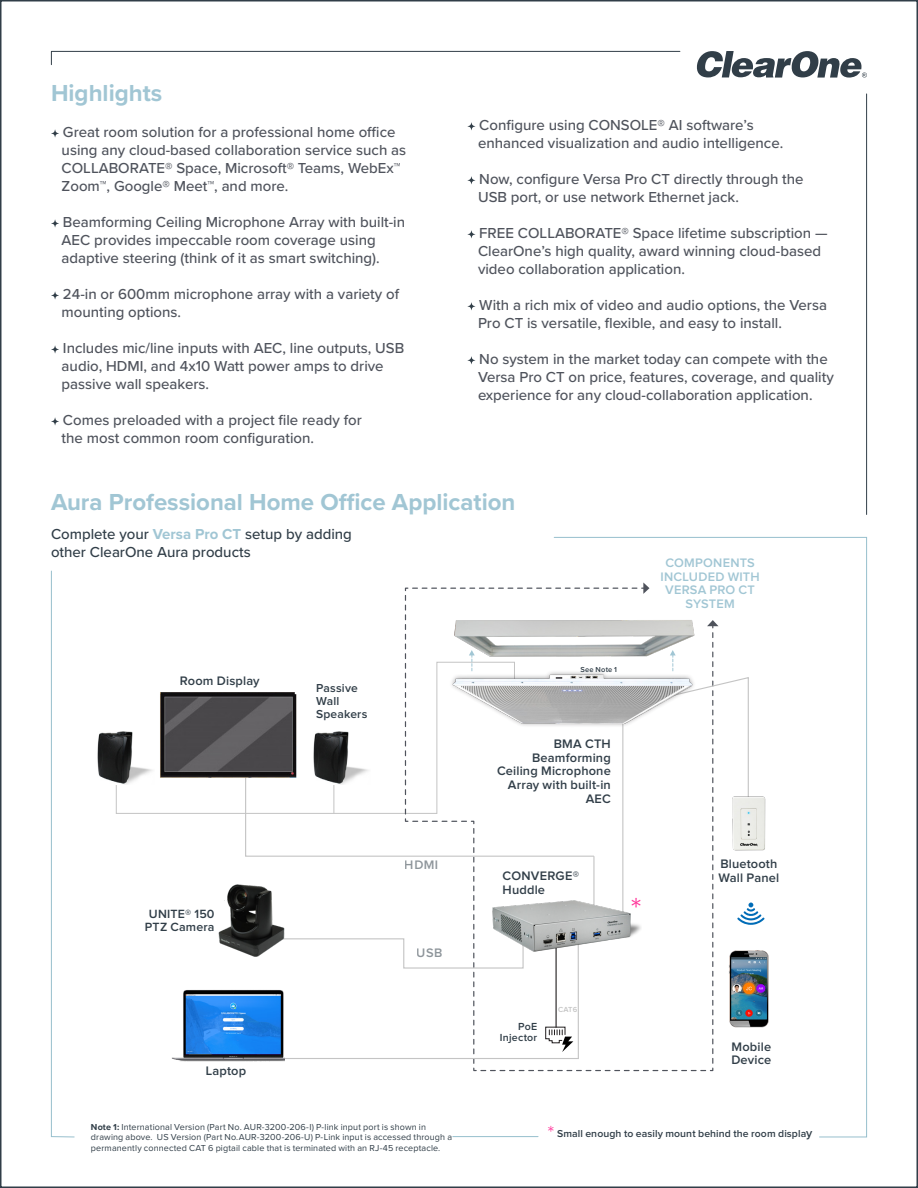
<style>
.page{position:relative;width:918px;height:1188px;background:#fff}
.page>*{position:absolute;margin:0;border:0;box-sizing:border-box;transform-origin:0 0}
.Quotation_12{font:300 34.05px "Proxima Nova";color:#f39}
.Body_Text_1{font:700 24px "Proxima Nova";color:#a1c6d4}
.Body_Text_1-2{font:500 15px/18px "Proxima Nova";color:#4f535c}
.Body_Text_1-3{font:500 15px "Proxima Nova";color:#313e48}
.Quotation_12-2{font:600 12.75px/13.6px "Proxima Nova";letter-spacing:.015em;color:#313e48}
.Quotation_12-3{font:600 12.75px "Proxima Nova";letter-spacing:.02em;color:#a1c6d4}
.Quotation_12-4{font:600 12.3px "Proxima Nova";letter-spacing:.015em;color:#313e48}
.Quotation_12-5{font:600 12px "Proxima Nova";letter-spacing:.015em;color:#313e48}
.Quotation_12-6{font:600 10.65px "Proxima Nova";letter-spacing:.02em;color:#313e48}
.Quotation_12-7{font:600 10.5px "Proxima Nova";letter-spacing:.01em;color:#313e48}
.Quotation_12-8{font:9px/10.5px "Proxima Nova";letter-spacing:.015em;color:#313e48}
.Quotation_12-9{font:600 7.65px "Proxima Nova";color:#c4c4c4}
.Quotation_12-10{font:600 7.5px "Proxima Nova";letter-spacing:.025em;color:#313e48}
.s1{font-weight:700;color:#a1c6d4}
.s2{font-weight:700}
.s3{font-weight:300;font-size:20.85px;color:#f39}
.s4{font-size:12.3px}
</style>
<div class="page">
<svg style="left:51px;top:129px;width:8px;height:8px"></svg>
<svg style="left:51px;top:219px;width:8px;height:8px"></svg>
<svg style="left:51px;top:291px;width:8px;height:8px"></svg>
<svg style="left:51px;top:345px;width:8px;height:8px"></svg>
<svg style="left:51px;top:417px;width:8px;height:8px"></svg>
<svg style="left:467px;top:122px;width:8px;height:8px"></svg>
<svg style="left:467px;top:176px;width:8px;height:8px"></svg>
<svg style="left:467px;top:230px;width:8px;height:8px"></svg>
<svg style="left:467px;top:302px;width:8px;height:8px"></svg>
<svg style="left:467px;top:356px;width:8px;height:8px"></svg>
<img style="left:171px;top:990px;width:73px;height:72px">
<img style="left:160px;top:692px;width:84px;height:86px">
<img style="left:218px;top:884px;width:26px;height:69px">
<svg style="left:51px;top:570px;width:24px;height:568px"></svg>
<svg style="left:553px;top:537px;width:314px;height:601px"></svg>
<svg style="left:696px;top:51px;width:171px;height:27px"></svg>
<svg style="left:51px;top:51px;width:630px;height:14px"></svg>
<hr style="left:866px;top:94px;width:1px;height:420px;background:#313e48">
<img style="left:765px;top:794px;width:1px;height:58px">
<svg style="left:244px;top:582px;width:521px;height:489px"></svg>
<img style="left:311px;top:731px;width:59px;height:53px">
<img style="left:97px;top:731px;width:56px;height:53px">
<hr style="left:453px;top:1136px;width:85px;height:1px;background:#97bfcd">
<p class="Body_Text_1" style="left:51px;top:76px;width:113px">Highlights</p>
<p class="Body_Text_1-2" style="left:62px;top:123px;width:346px">Great room solution for a professional home office using any cloud-based collaboration service such as COLLABORATE® Space, Microsoft® Teams, WebEx™ Zoom™, Google® Meet™, and more.</p>
<p class="Body_Text_1-2" style="left:62px;top:213px;width:345px">Beamforming Ceiling Microphone Array with built-in<br>AEC provides impeccable room coverage using adaptive steering (think of it as smart switching).</p>
<p class="Body_Text_1-2" style="left:62px;top:285px;width:339px">24-in or 600mm microphone array with a variety of mounting options.</p>
<p class="Body_Text_1-2" style="left:62px;top:339px;width:344px">Includes mic/line inputs with AEC, line outputs, USB audio, HDMI, and 4x10 Watt power amps to drive passive wall speakers.</p>
<p class="Body_Text_1-2" style="left:62px;top:411px;width:302px">Comes preloaded with a project file ready for the most common room configuration.</p>
<p class="Body_Text_1-2" style="left:478px;top:116px;width:307px">Configure using CONSOLE® AI software’s enhanced visualization and audio intelligence.</p>
<p class="Body_Text_1-2" style="left:478px;top:170px;width:327px">Now, configure Versa Pro CT directly through the<br>USB port, or use network Ethernet jack.</p>
<p class="Body_Text_1-2" style="left:478px;top:224px;width:351px">FREE COLLABORATE® Space lifetime subscription —<br>ClearOne’s high quality, award winning cloud-based video collaboration application.</p>
<p class="Body_Text_1-2" style="left:478px;top:296px;width:351px">With a rich mix of video and audio options, the Versa<br>Pro CT is versatile, flexible, and easy to install.</p>
<p class="Body_Text_1-2" style="left:478px;top:350px;width:357px">No system in the market today can compete with the<br>Versa Pro CT on price, features, coverage, and quality experience for any cloud-collaboration application.</p>
<p class="Body_Text_1" style="left:51px;top:484px;width:466px">Aura Professional Home Office Application</p>
<p class="Body_Text_1-3" style="left:51px;top:523px;width:302px">Complete your <span class="s1">Versa Pro CT</span> setup by adding</p>
<p class="Body_Text_1-3" style="left:51px;top:541px;width:201px">other ClearOne Aura products</p>
<p class="Quotation_12-3" style="left:665px;top:557px;width:91px">COMPONENTS</p>
<p class="Quotation_12-3" style="left:661px;top:571px;width:101px">INCLUDED WITH</p>
<p class="Quotation_12-3" style="left:665px;top:584px;width:91px">VERSA PRO CT</p>
<p class="Quotation_12-3" style="left:685px;top:598px;width:51px">SYSTEM</p>
<p class="Quotation_12-2" style="left:180px;top:674px;width:81px">Room Display</p>
<p class="Quotation_12-4" style="left:149px;top:908px;width:67px">UNITE® 150</p>
<p class="Quotation_12-4" style="left:145px;top:921px;width:71px">PTZ Camera</p>
<p class="Quotation_12-2" style="left:206px;top:1064px;width:42px">Laptop</p>
<p class="Quotation_12-5" style="left:316px;top:683px;width:43px">Passive</p>
<p class="Quotation_12-5" style="left:316px;top:696px;width:25px">Wall</p>
<p class="Quotation_12-5" style="left:316px;top:709px;width:53px">Speakers</p>
<p class="Quotation_12-2" style="left:405px;top:858px;width:35px">HDMI</p>
<p class="Quotation_12-2" style="left:417px;top:946px;width:27px">USB</p>
<p class="Quotation_12-10" style="left:580px;top:666px;width:38px">See Note 1</p>
<p class="Quotation_12-2" style="left:497px;top:737px;width:115px;text-align:right">BMA CTH<br>Beamforming<br>Ceiling Microphone<br>Array with built-in<br>AEC</p>
<p class="Quotation_12-2" style="left:503px;top:870px;width:78px">CONVERGE®<br>Huddle</p>
<p class="Quotation_12" style="left:630px;top:894px;width:13px">*</p>
<p class="Quotation_12-6" style="left:518px;top:1022px;width:21px">PoE</p>
<p class="Quotation_12-6" style="left:500px;top:1033px;width:39px">Injector</p>
<p class="Quotation_12-9" style="left:558px;top:1006px;width:21px">CAT6</p>
<p class="Quotation_12-2" style="left:720px;top:858px;width:59px">Bluetooth</p>
<p class="Quotation_12-2" style="left:719px;top:871px;width:62px">Wall Panel</p>
<p class="Quotation_12-2" style="left:732px;top:1040px;width:41px">Mobile</p>
<p class="Quotation_12-2" style="left:731px;top:1054px;width:41px">Device</p>
<p class="Quotation_12-8" style="left:91px;top:1121px;width:363px"><span class="s2">Note 1:</span> International Version (Part No. AUR-3200-206-I) P-link input port is shown in drawing above. US Version (Part No.AUR-3200-206-U) P-Link input is accessed through a permanently connected CAT 6 pigtail cable that is terminated with an RJ-45 receptacle.</p>
<p class="Quotation_12-7" style="left:547px;top:1129px;width:266px"><span class="s3">*</span> Small enough to easily mount behind the room displa<span class="s4">y</span></p>
</div>
